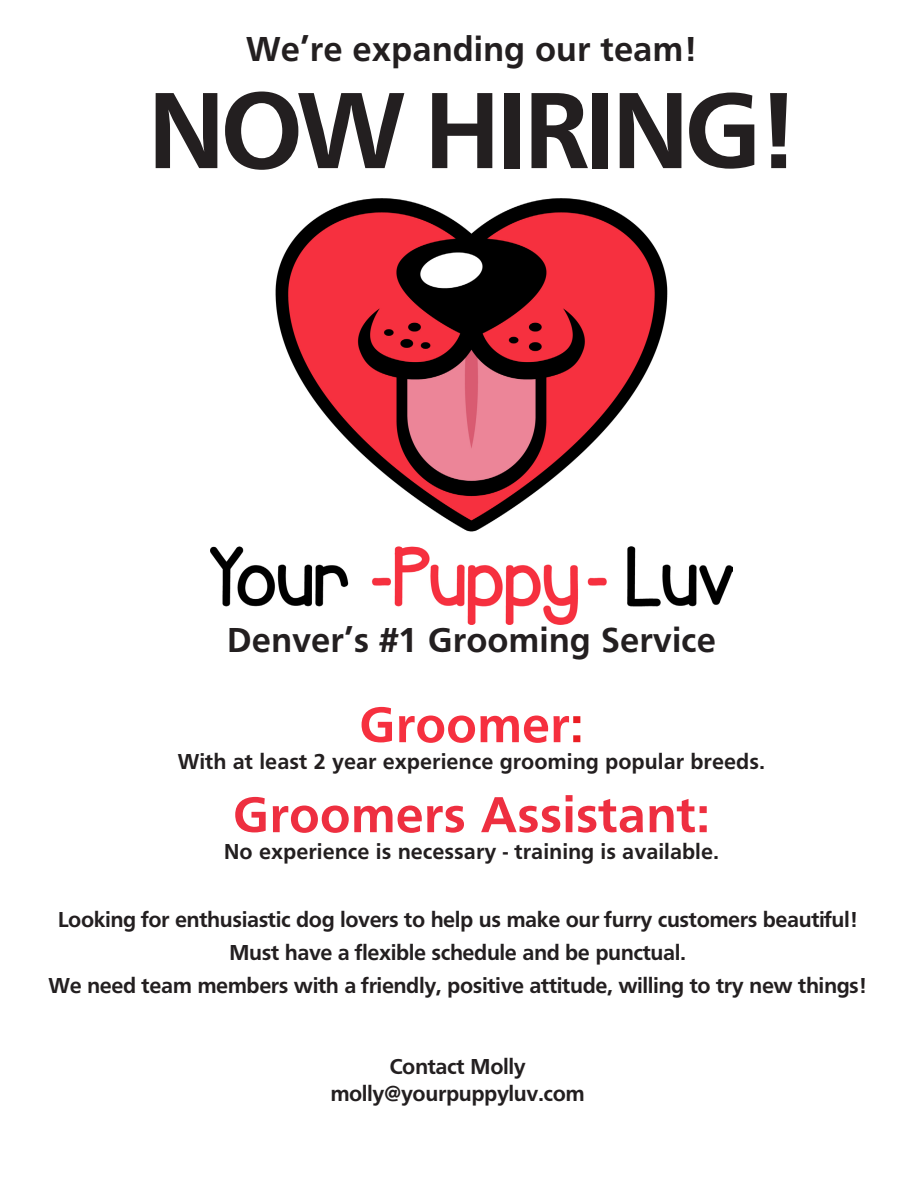
<style>
.page{position:relative;width:918px;height:1188px;background:#fff}
.page>*{position:absolute;margin:0;border:0;box-sizing:border-box;transform-origin:0 0}
.t1{font:112.5px "Frugal Sans Bold DTC";letter-spacing:-.06em;color:#231f20}
.t2{font:52.5px "Frugal Sans Bold DTC";color:#ee2f40}
.t3{font:52.5px "Frugal Sans Bold DTC";color:#f6303f}
.t4{font:36px "Frugal Sans Bold DTC";color:#231f20}
.t5{font:22.5px "Frugal Sans Bold DTC";letter-spacing:-.02em;color:#231f20}
.t6{font:22.5px "Frugal Sans Bold DTC";color:#231f20}
.s1{color:#eb1d23}
</style>
<div class="page">
<img style="left:210px;top:199px;width:522px;height:425px">
<p class="t4" style="left:246px;top:28px;width:452px">We’re expanding our team!</p>
<p class="t1" style="left:147px;top:66px;width:651px">NOW HIRING!</p>
<p class="t4" style="left:227px;top:620px;width:491px">Denver’s #1 Grooming Service</p>
<p class="t3" style="left:359px;top:694px;width:226px">Groomer<span class="s1">:</span></p>
<p class="t6" style="left:178px;top:749px;width:589px">With at least 2 year experience grooming popular breeds.</p>
<p class="t2" style="left:233px;top:784px;width:479px">Groomers Assistant:</p>
<p class="t6" style="left:224px;top:839px;width:497px">No experience is necessary - training is available.</p>
<p class="t5" style="left:58px;top:906px;width:801px">Looking for enthusiastic dog lovers to help us make our furry customers beautiful!</p>
<p class="t5" style="left:229px;top:939px;width:459px">Must have a flexible schedule and be punctual.</p>
<p class="t5" style="left:49px;top:972px;width:820px">We need team members with a friendly, positive attitude, willing to try new things!</p>
<p class="t5" style="left:390px;top:1053px;width:138px">Contact Molly</p>
<p class="t5" style="left:330px;top:1080px;width:256px">molly@yourpuppyluv.com</p>
</div>
